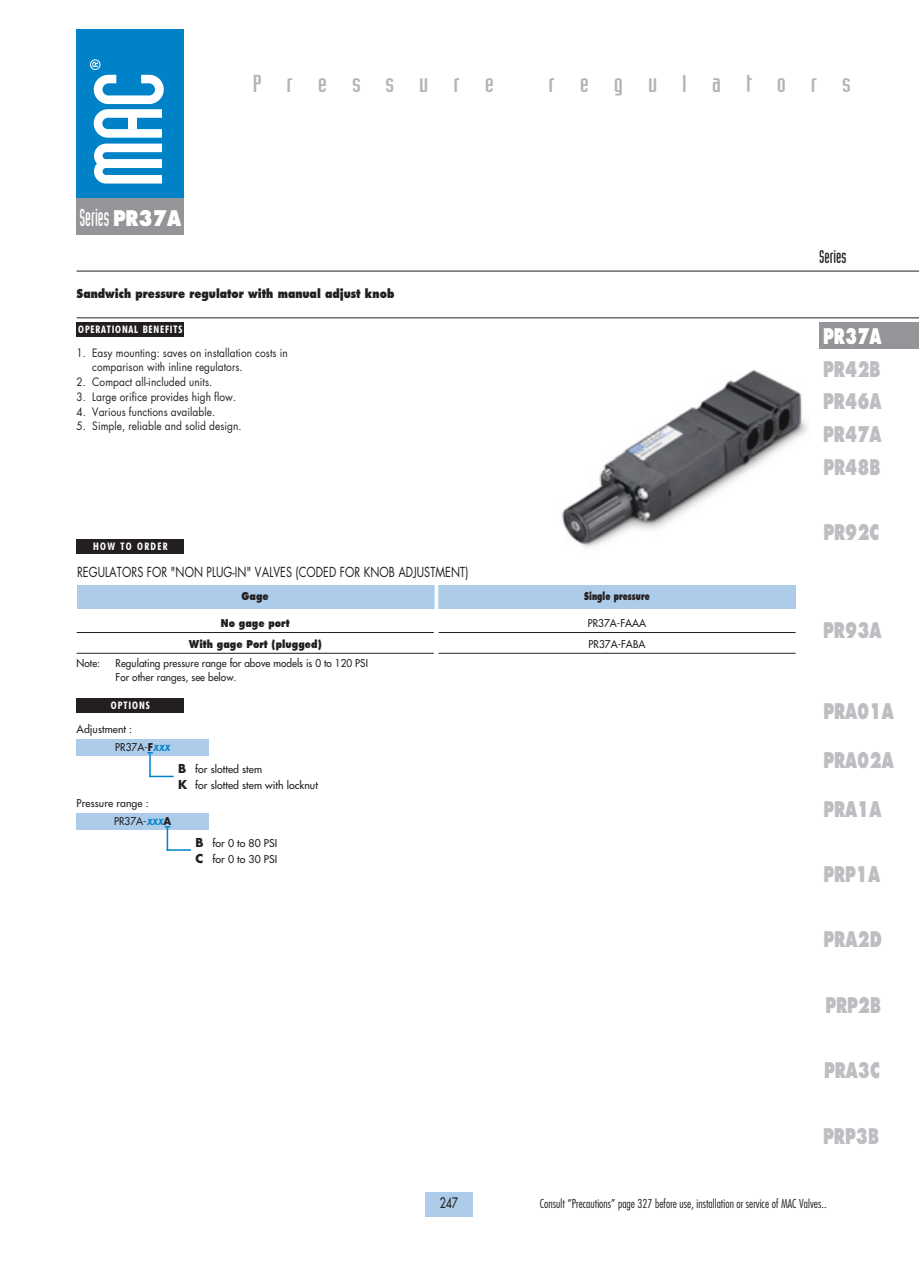
<style>
.page{position:relative;width:919px;height:1263px;background:#fff}
.page>*{position:absolute;margin:0;border:0;box-sizing:border-box;transform-origin:0 0}
.t1{font:24px "Industria Solid";letter-spacing:.8em;color:#b2b3b7;scale:1.3 1}
.t2{font:24px "Industria Solid";color:#fff;scale:.82 1}
.t3{font:800 21px/32.5px "Futura";color:#bdbec1;text-align:justify;scale:.7 1}
.t4{font:800 21px "Futura";color:#fff;scale:.7 1}
.t5{font:18px "Industria Solid";color:#231f20}
.t6{font:14.1px "Futura";color:#231f20;scale:.75 1}
.t7{font:13.5px "Futura";letter-spacing:.005em;color:#231f20;scale:.8 1}
.t8{font:300 condensed 12px "Futura";letter-spacing:.005em;color:#231f20}
.t9{font:800 12px "Futura";color:#231f20;scale:.85 1}
.t10{font:11.25px/14.7px "Futura";letter-spacing:.005em;color:#231f20;scale:.9 1}
.t11{font:10.5px/20.7px "Futura";letter-spacing:.005em;color:#231f20;scale:.95 1}
.t12{font:10.5px/15.6px "Futura";letter-spacing:.005em;color:#231f20}
.t13{font:800 10.5px/20.7px "Futura";letter-spacing:.01em;color:#231f20;text-align:center;scale:.85 1}
.t14{font:700 condensed 10.5px "Futura BT";letter-spacing:.075em;color:#fff}
.t15{font:800 10.5px "Futura";letter-spacing:.01em;color:#231f20;scale:.7 1}
.t16{font:700 condensed 10.5px "Futura BT";letter-spacing:.115em;color:#fff}
.s1{font-family:"Futura";font-weight:800;font-size:21px}
.s2{font-weight:700}
.s3{font-weight:700;font-size:8.25px;color:#0082c8}
.s4{font-weight:700;font-size:12px}
</style>
<div class="page">
<div style="left:77px;top:29px;width:107px;height:170px;background:#0082c8"></div>
<svg style="left:94px;top:144px;width:68px;height:40px"></svg>
<svg style="left:90px;top:59px;width:74px;height:79px"></svg>
<div style="left:128px;top:118px;width:9px;height:11px;background:#fff"></div>
<hr style="left:77px;top:271px;width:841px;height:1px;background:#231f20">
<div style="left:77px;top:539px;width:107px;height:15px;background:#231f20"></div>
<hr style="left:77px;top:317px;width:841px;height:1px;background:#231f20">
<div style="left:425px;top:1192px;width:48px;height:25px;background:#acccea"></div>
<div style="left:77px;top:322px;width:107px;height:15px;background:#231f20"></div>
<div style="left:819px;top:322px;width:99px;height:27px;background:#939598"></div>
<img style="left:562px;top:369px;width:245px;height:179px">
<div style="left:77px;top:199px;width:107px;height:36px;background:#939598"></div>
<div style="left:77px;top:585px;width:718px;height:24px;background:#acccea"></div>
<hr style="left:77px;top:632px;width:357px;height:1px;background:#231f20">
<hr style="left:77px;top:653px;width:357px;height:1px;background:#231f20">
<hr style="left:438px;top:632px;width:357px;height:1px;background:#231f20">
<hr style="left:438px;top:653px;width:357px;height:1px;background:#231f20">
<hr style="left:434px;top:581px;width:4px;height:91px;background:#fff">
<div style="left:77px;top:739px;width:132px;height:16px;background:#acccea"></div>
<div style="left:77px;top:698px;width:107px;height:15px;background:#231f20"></div>
<hr style="left:149px;top:753px;width:2px;height:24px;background:#0082c8">
<svg style="left:149px;top:776px;width:24px;height:1px"></svg>
<div style="left:77px;top:813px;width:132px;height:16px;background:#acccea"></div>
<svg style="left:165px;top:826px;width:5px;height:23px"></svg>
<hr style="left:166px;top:849px;width:25px;height:2px;background:#0082c8">
<h1 class="t2" style="left:79px;top:208px;width:126px">Series <span class="s1">PR37A</span></h1>
<h1 class="t1" style="left:253px;top:75px;width:187px">Pressure</h1>
<h1 class="t1" style="left:548px;top:75px;width:234px">regulators</h1>
<h3 class="t5" style="left:819px;top:250px;width:29px">Series</h3>
<p class="t9" style="left:77px;top:288px;width:375px">Sandwich pressure regulator with manual adjust knob</p>
<p class="t14" style="left:78px;top:325px;width:106px">OPERATIONAL BENEFITS</p>
<p class="t10" style="left:92px;top:346px;width:219px;text-indent:-16px">1. Easy mounting: saves on installation costs in comparison with inline regulators.</p>
<p class="t10" style="left:77px;top:375px;width:152px">2. Compact all-included units.</p>
<p class="t10" style="left:77px;top:390px;width:179px">3. Large orifice provides high flow.</p>
<p class="t10" style="left:77px;top:405px;width:155px">4. Various functions available.</p>
<p class="t10" style="left:77px;top:420px;width:185px">5. Simple, reliable and solid design.</p>
<p class="t16" style="left:93px;top:542px;width:76px">HOW TO ORDER</p>
<p class="t7" style="left:77px;top:565px;width:490px">REGULATORS FOR "NON PLUG-IN" VALVES (CODED FOR KNOB ADJUSTMENT)</p>
<p class="t13" style="left:241px;top:587px;width:34px">Gage</p>
<p class="t13" style="left:189px;top:614px;width:158px">No gage port<br>With gage Port (plugged)</p>
<p class="t11" style="left:77px;top:653px;width:26px">Note:</p>
<p class="t11" style="left:116px;top:657px;width:267px;line-height:13.5px">Regulating pressure range for above models is 0 to 120 PSI<br>For other ranges, see below.</p>
<p class="t14" style="left:111px;top:701px;width:40px">OPTIONS</p>
<p class="t12" style="left:77px;top:722px;width:57px">Adjustment :</p>
<p class="t11" style="left:115px;top:737px;width:59px">PR37A-<span class="s2">F</span><span class="s3">XXX</span></p>
<p class="t12" style="left:77px;top:796px;width:74px">Pressure range :</p>
<p class="t12" style="left:178px;top:762px;width:141px"><span class="s4">B</span> for slotted stem<br><span class="s4">K</span> for slotted stem with locknut</p>
<p class="t11" style="left:114px;top:811px;width:62px">PR37A-<span class="s3">XXX</span><span class="s2">A</span></p>
<p class="t12" style="left:195px;top:836px;width:83px"><span class="s4">B</span> for 0 to 80 PSI<br><span class="s4">C</span> for 0 to 30 PSI</p>
<p class="t15" style="left:584px;top:591px;width:95px">Single pressure</p>
<p class="t11" style="left:587px;top:613px;width:63px">PR37A-FAAA<br>PR37A-FABA</p>
<h2 class="t4" style="left:823px;top:327px;width:85px">PR37A</h2>
<h2 class="t3" style="left:823px;top:354px;width:85px">PR42B PR46A PR47A PR48B</h2>
<h2 class="t3" style="left:823px;top:518px;width:81px">PR92C</h2>
<h2 class="t3" style="left:823px;top:615px;width:85px">PR93A</h2>
<h2 class="t3" style="left:823px;top:696px;width:102px">PRA01A</h2>
<h2 class="t3" style="left:823px;top:746px;width:102px">PRA02A</h2>
<h2 class="t3" style="left:823px;top:794px;width:85px">PRA1A</h2>
<h2 class="t3" style="left:823px;top:860px;width:83px">PRP1A</h2>
<h2 class="t3" style="left:823px;top:925px;width:85px">PRA2D</h2>
<h2 class="t3" style="left:825px;top:990px;width:81px">PRP2B</h2>
<h2 class="t3" style="left:824px;top:1055px;width:81px">PRA3C</h2>
<h2 class="t3" style="left:823px;top:1121px;width:81px">PRP3B</h2>
<p class="t6" style="left:439px;top:1196px;width:26px">247</p>
<p class="t8" style="left:540px;top:1198px;width:288px">Consult “Precautions” page 327 before use, installation or service of MAC Valves..</p>
</div>
